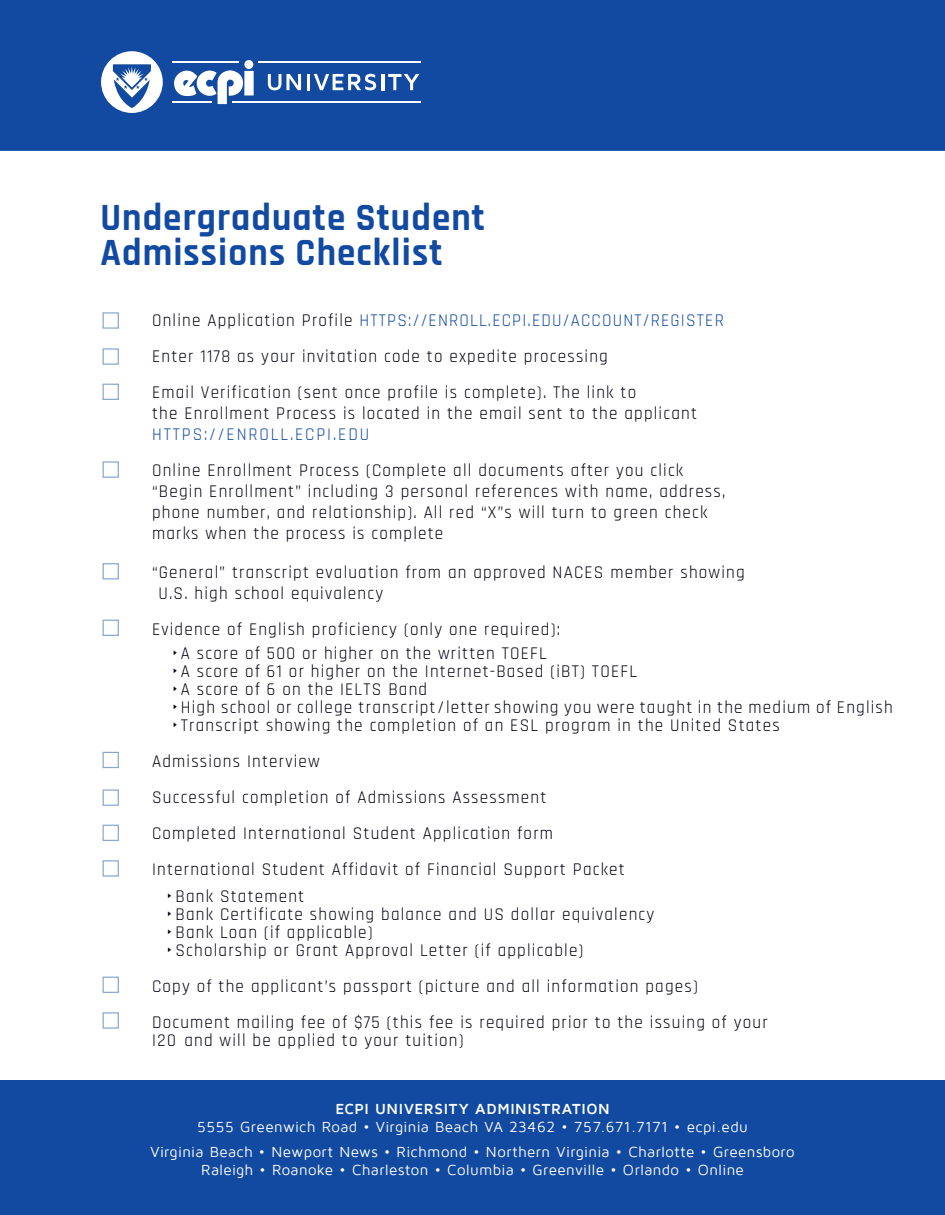
<style>
.page{position:relative;width:945px;height:1215px;background:#fff}
.page>*{position:absolute;margin:0;border:0;box-sizing:border-box;transform-origin:0 0}
.t1{font:700 39px/35.4px "Rajdhani";letter-spacing:.03em;color:#114aa0;scale:.95 1}
.t2{font:18px/36px "Rajdhani";letter-spacing:.07em;color:#000111;scale:.95 1}
.t3{font:18px "Rajdhani";letter-spacing:.11em;color:#114aa0;scale:.95 1}
.t4{font:15px/24.6px "Maven Pro";letter-spacing:.025em;color:#fff;text-align:center}
.t5{font:700 15px "Maven Pro";letter-spacing:.04em;color:#fff}
.s1{color:#114aa0}
</style>
<div class="page">
<div style="left:0;top:0;width:945px;height:151px;background:#114aa0"></div>
<div style="left:0;top:1081px;width:945px;height:134px;background:#114aa0"></div>
<div style="left:244px;top:60px;width:9px;height:9px;background:#fff;border-radius:50%"></div>
<div style="left:244px;top:71px;width:10px;height:24px;background:#fff"></div>
<svg style="left:174px;top:70px;width:69px;height:34px"></svg>
<hr style="left:258px;top:62px;width:163px;height:1px;background:#fff">
<hr style="left:173px;top:62px;width:66px;height:1px;background:#fff">
<hr style="left:232px;top:101px;width:189px;height:1px;background:#fff">
<hr style="left:173px;top:101px;width:39px;height:1px;background:#fff">
<svg style="left:268px;top:74px;width:33px;height:16px"></svg>
<hr style="left:307px;top:74px;width:3px;height:16px;background:#fff">
<svg style="left:314px;top:74px;width:62px;height:16px"></svg>
<hr style="left:381px;top:74px;width:3px;height:16px;background:#fff">
<svg style="left:388px;top:74px;width:31px;height:16px"></svg>
<svg style="left:101px;top:51px;width:62px;height:62px"></svg>
<h1 class="t1" style="left:100px;top:201px;width:406px">Undergraduate Student<br>Admissions Checklist</h1>
<p class="t2" style="left:152px;top:303px;width:603px">Online Application Profile <span class="s1">HTTPS://ENROLL.ECPI.EDU/ACCOUNT/REGISTER<br></span>Enter 1178 as your invitation code to expedite processing<br>Email Verification (sent once profile is complete). The link to</p>
<p class="t2" style="left:152px;top:396px;width:575px">the Enrollment Process is located in the email sent to the applicant</p>
<p class="t3" style="left:152px;top:423px;width:230px">HTTPS://ENROLL.ECPI.EDU</p>
<p class="t2" style="left:152px;top:460px;width:605px;line-height:21px">Online Enrollment Process (Complete all documents after you click “Begin Enrollment” including 3 personal references with name, address, phone number, and relationship). All red “X”s will turn to green check marks when the process is complete</p>
<p class="t2" style="left:159px;top:562px;width:619px;line-height:21px;text-indent:-6px">“General” transcript evaluation from an approved NACES member showing<br>U.S. high school equivalency</p>
<p class="t2" style="left:181px;top:618px;width:401px;line-height:24px;text-indent:-29px">Evidence of English proficiency (only one required):<br>A score of 500 or higher on the written TOEFL</p>
<p class="t2" style="left:181px;top:663px;width:751px;line-height:18px">A score of 61 or higher on the Internet-Based (iBT) TOEFL<br>A score of 6 on the IELTS Band<br>High school or college transcript/letter showing you were taught in the medium of English Transcript showing the completion of an ESL program in the United States</p>
<p class="t2" style="left:152px;top:744px;width:499px">Admissions Interview<br>Successful completion of Admissions Assessment Completed International Student Application form International Student Affidavit of Financial Support Packet</p>
<p class="t2" style="left:176px;top:888px;width:506px;line-height:18px">Bank Statement<br>Bank Certificate showing balance and US dollar equivalency Bank Loan (if applicable)<br>Scholarship or Grant Approval Letter (if applicable)</p>
<p class="t2" style="left:152px;top:969px;width:650px">Copy of the applicant’s passport (picture and all information pages)<br>Document mailing fee of $75 (this fee is required prior to the issuing of your</p>
<p class="t2" style="left:152px;top:1023px;width:329px">I20 and will be applied to your tuition)</p>
<p class="t5" style="left:335px;top:1099px;width:276px">ECPI UNIVERSITY ADMINISTRATION</p>
<p class="t4" style="left:150px;top:1114px;width:646px">5555 Greenwich Road • Virginia Beach VA 23462 • 757.671.7171 • ecpi.edu<br>Virginia Beach • Newport News • Richmond • Northern Virginia • Charlotte • Greensboro</p>
<p class="t4" style="left:201px;top:1157px;width:544px">Raleigh • Roanoke • Charleston • Columbia • Greenville • Orlando • Online</p>
</div>
